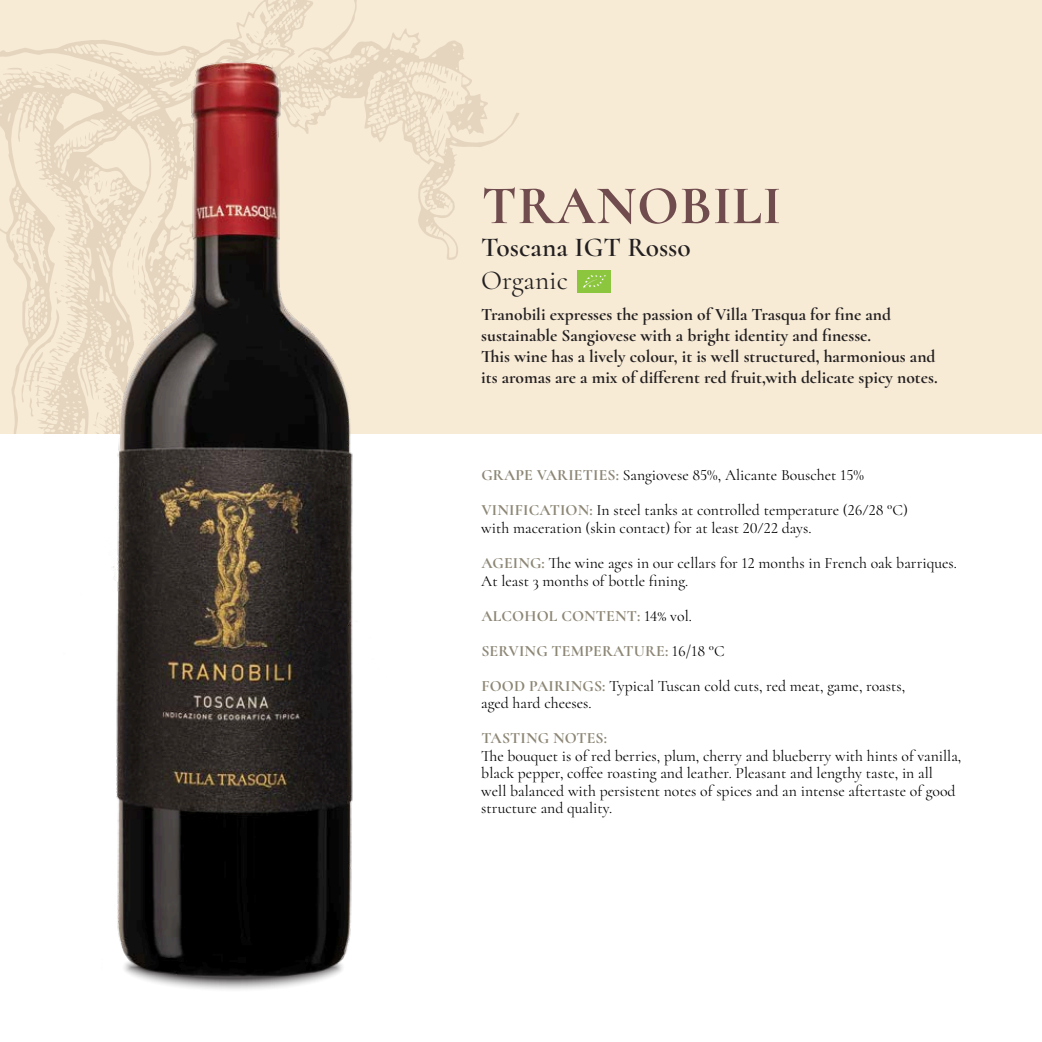
<style>
.page{position:relative;width:1042px;height:1042px;background:#fff}
.page>*{position:absolute;margin:0;border:0;box-sizing:border-box;transform-origin:0 0}
.t1{font:700 54.95px "Cormorant";letter-spacing:.01em;color:#704c4e}
.t2{font:600 27.47px "Cormorant";color:#231f20}
.t3{font:27.47px "Cormorant";color:#231f20}
.t4{font:700 17.5px "Cormorant";color:#231f20}
.t5{font:15.75px/17.5px "Cormorant";color:#000}
.t6{font:700 15.75px "Cormorant";letter-spacing:.01em;color:#8c8675}
.s1{font-weight:700;color:#8c8675}
.s2{font-weight:400;color:#000}
</style>
<div class="page">
<div style="left:0;top:0;width:1042px;height:433px;background:#f7ebd6"></div>
<svg style="left:0;top:0;width:519px;height:433px"></svg>
<svg style="left:57px;top:241px;width:6px;height:5px"></svg>
<svg style="left:57px;top:215px;width:6px;height:10px"></svg>
<svg style="left:7px;top:67px;width:15px;height:4px"></svg>
<svg style="left:41px;top:64px;width:22px;height:7px"></svg>
<svg style="left:427px;top:73px;width:35px;height:56px"></svg>
<svg style="left:270px;top:13px;width:6px;height:7px"></svg>
<svg style="left:254px;top:31px;width:5px;height:7px"></svg>
<svg style="left:266px;top:39px;width:11px;height:6px"></svg>
<svg style="left:19px;top:253px;width:44px;height:166px"></svg>
<svg style="left:410px;top:104px;width:8px;height:5px"></svg>
<svg style="left:282px;top:15px;width:9px;height:9px"></svg>
<svg style="left:121px;top:942px;width:225px;height:50px"></svg>
<img style="left:63px;top:49px;width:340px;height:930px">
<div style="left:577px;top:270px;width:34px;height:23px;background:#8bc63e"></div>
<svg style="left:583px;top:275px;width:23px;height:13px"></svg>
<p class="t1" style="left:481px;top:171px;width:301px">TRANOBILI</p>
<p class="t2" style="left:481px;top:230px;width:211px">Toscana IGT Rosso</p>
<p class="t3" style="left:481px;top:263px;width:88px">Organic</p>
<p class="t4" style="left:481px;top:304px;width:411px">Tranobili expresses the passion of Villa Trasqua for fine and</p>
<p class="t4" style="left:481px;top:325px;width:391px">sustainable Sangiovese with a bright identity and finesse.</p>
<p class="t4" style="left:481px;top:346px;width:456px">This wine has a lively colour, it is well structured, harmonious and</p>
<p class="t4" style="left:481px;top:367px;width:458px">its aromas are a mix of different red fruit,with delicate spicy notes.</p>
<p class="t5" style="left:481px;top:467px;width:384px"><span class="s1">GRAPE VARIETIES:</span> Sangiovese 85%, Alicante Bouschet 15%</p>
<p class="t5" style="left:481px;top:502px;width:428px"><span class="s1">VINIFICATION:</span> In steel tanks at controlled temperature (26/28 °C)</p>
<p class="t5" style="left:481px;top:519px;width:332px">with maceration (skin contact) for at least 20/22 days.</p>
<p class="t5" style="left:481px;top:554px;width:477px"><span class="s1">AGEING:</span> The wine ages in our cellars for 12 months in French oak barriques.<br>At least 3 months of bottle fining.</p>
<p class="t6" style="left:481px;top:606px;width:212px">ALCOHOL CONTENT: <span class="s2">14% vol.</span></p>
<p class="t6" style="left:481px;top:641px;width:245px">SERVING TEMPERATURE: <span class="s2">16/18 °C</span></p>
<p class="t5" style="left:481px;top:677px;width:425px"><span class="s1">FOOD PAIRINGS:</span> Typical Tuscan cold cuts, red meat, game, roasts,</p>
<p class="t5" style="left:481px;top:694px;width:112px">aged hard cheeses.</p>
<p class="t6" style="left:481px;top:728px;width:127px">TASTING NOTES:</p>
<p class="t5" style="left:481px;top:747px;width:482px">The bouquet is of red berries, plum, cherry and blueberry with hints of vanilla, black pepper, coffee roasting and leather. Pleasant and lengthy taste, in all well balanced with persistent notes of spices and an intense aftertaste of good structure and quality.</p>
</div>
